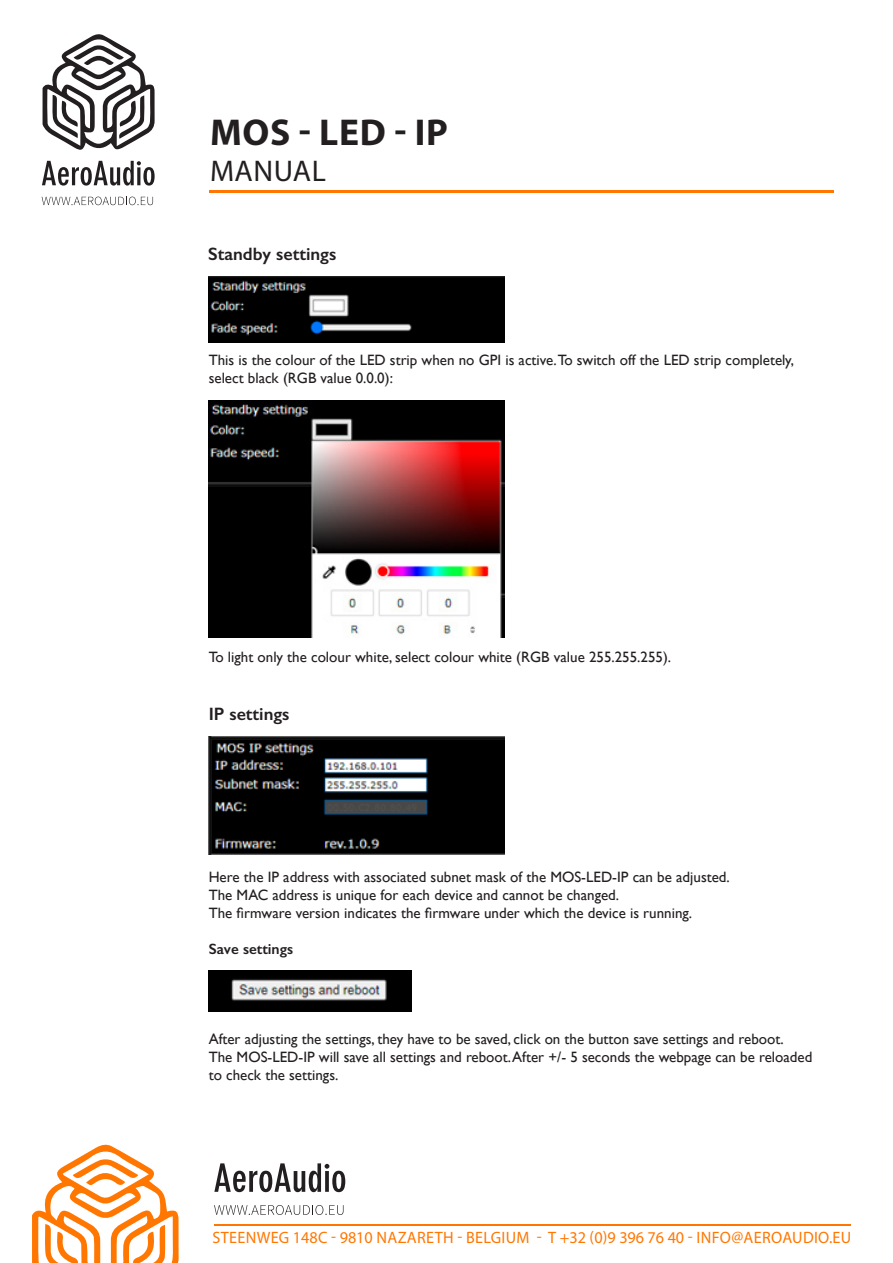
<style>
.page{position:relative;width:893px;height:1263px;background:#fff}
.page>*{position:absolute;margin:0;border:0;box-sizing:border-box;transform-origin:0 0}
.t1{font:700 37.5px "Myriad Pro";letter-spacing:.02em;color:#231f20}
.t2{font:30px "Myriad Pro";letter-spacing:.02em;color:#231f20}
.t3{font:600 18px "Gill Sans";color:#231f20}
.t4{font:16.5px "Myriad Pro";letter-spacing:.02em;color:#f70}
.t5{font:15px "Gill Sans";color:#231f20}
.t6{font:600 15px "Gill Sans";color:#231f20}
</style>
<div class="page">
<hr style="left:209px;top:190px;width:624px;height:3px;background:#f70">
<svg style="left:43px;top:34px;width:112px;height:116px"></svg>
<svg style="left:42px;top:161px;width:113px;height:25px"></svg>
<svg style="left:42px;top:197px;width:111px;height:8px"></svg>
<hr style="left:214px;top:1224px;width:636px;height:1px;background:#f70">
<svg style="left:214px;top:1163px;width:131px;height:29px"></svg>
<svg style="left:214px;top:1205px;width:129px;height:10px"></svg>
<svg style="left:32px;top:1144px;width:147px;height:119px"></svg>
<img style="left:208px;top:276px;width:297px;height:66px">
<img style="left:208px;top:401px;width:297px;height:236px">
<img style="left:209px;top:736px;width:296px;height:118px">
<img style="left:208px;top:970px;width:203px;height:41px">
<p class="t1" style="left:210px;top:108px;width:239px">MOS - LED - IP</p>
<p class="t2" style="left:210px;top:152px;width:117px">MANUAL</p>
<p class="t3" style="left:208px;top:243px;width:130px">Standby settings</p>
<p class="t5" style="left:209px;top:351px;width:587px">This is the colour of the LED strip when no GPI is active.To switch off the LED strip completely,</p>
<p class="t5" style="left:209px;top:369px;width:186px">select black (RGB value 0.0.0):</p>
<p class="t5" style="left:209px;top:648px;width:464px">To light only the colour white, select colour white (RGB value 255.255.255).</p>
<p class="t3" style="left:209px;top:703px;width:82px">IP settings</p>
<p class="t5" style="left:209px;top:868px;width:523px">Here the IP address with associated subnet mask of the MOS-LED-IP can be adjusted.</p>
<p class="t5" style="left:209px;top:886px;width:412px">The MAC address is unique for each device and cannot be changed.</p>
<p class="t5" style="left:209px;top:904px;width:485px">The firmware version indicates the firmware under which the device is running.</p>
<p class="t6" style="left:209px;top:940px;width:86px">Save settings</p>
<p class="t5" style="left:209px;top:1030px;width:576px">After adjusting the settings, they have to be saved, click on the button save settings and reboot.</p>
<p class="t5" style="left:209px;top:1048px;width:605px">The MOS-LED-IP will save all settings and reboot. After +/- 5 seconds the webpage can be reloaded</p>
<p class="t5" style="left:209px;top:1066px;width:131px">to check the settings.</p>
<p class="t4" style="left:212px;top:1227px;width:640px">STEENWEG 148C - 9810 NAZARETH - BELGIUM - T +32 (0)9 396 76 40 - INFO@AEROAUDIO.EU</p>
</div>
